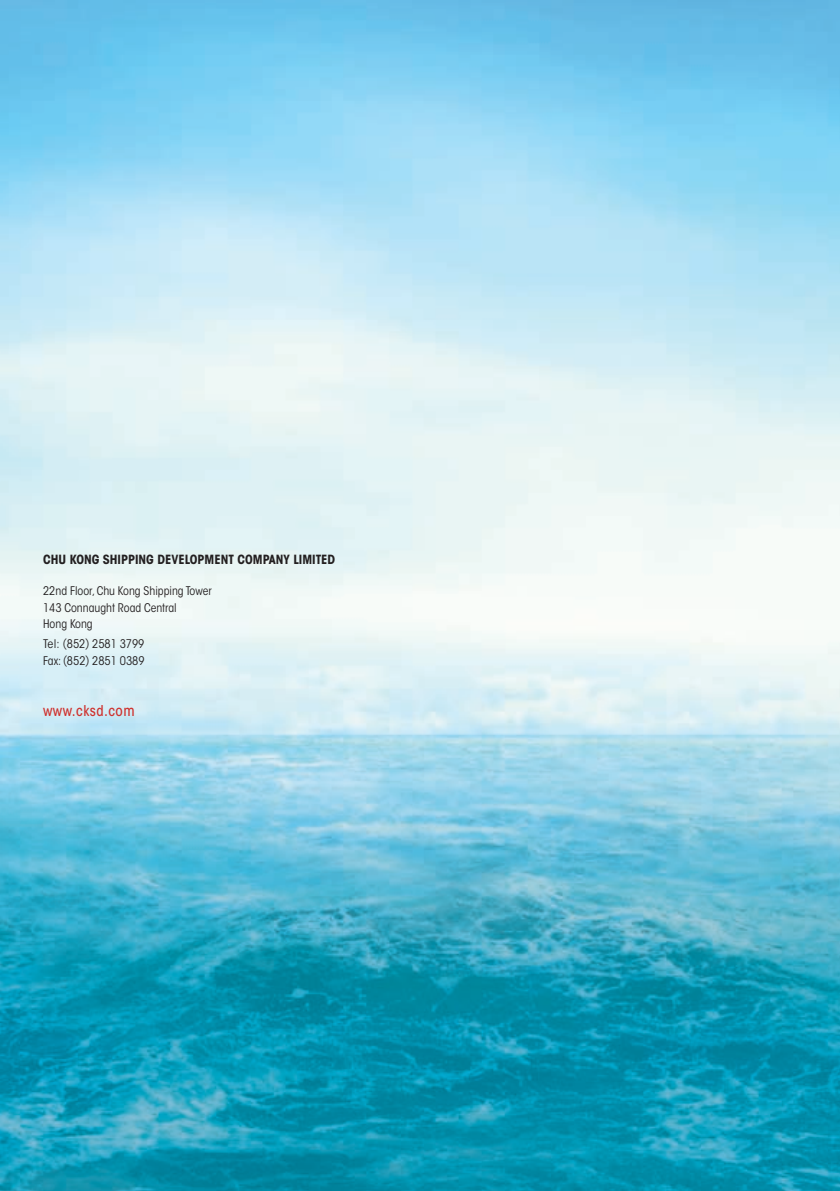
<style>
.page{position:relative;width:840px;height:1191px;background:#fff}
.page>*{position:absolute;margin:0;border:0;box-sizing:border-box;transform-origin:0 0}
.t1{font:500 condensed 14.8px "ITC Avant Garde Std";letter-spacing:.03em;color:#ce322f}
.t2{font:700 condensed 12.6px "ITC Avant Garde Std";color:#231f20}
.t3{font:condensed 11.8px/16.2px "ITC Avant Garde Std";color:#231f20}
.t4{font:condensed 11.8px/16.2px "ITC Avant Garde Std";color:#231f20;scale:1.05 1}
</style>
<div class="page">
<img style="left:0;top:0;width:839px;height:1191px">
<p class="t2" style="left:43px;top:551px;width:293px">CHU KONG SHIPPING DEVELOPMENT COMPANY LIMITED</p>
<p class="t3" style="left:43px;top:583px;width:170px">22nd Floor, Chu Kong Shipping Tower<br>143 Connaught Road Central<br>Hong Kong</p>
<p class="t4" style="left:43px;top:636px;width:98px">Tel: (852) 2581 3799<br>Fax: (852) 2851 0389</p>
<p class="t1" style="left:43px;top:701px;width:93px">www.cksd.com</p>
</div>
